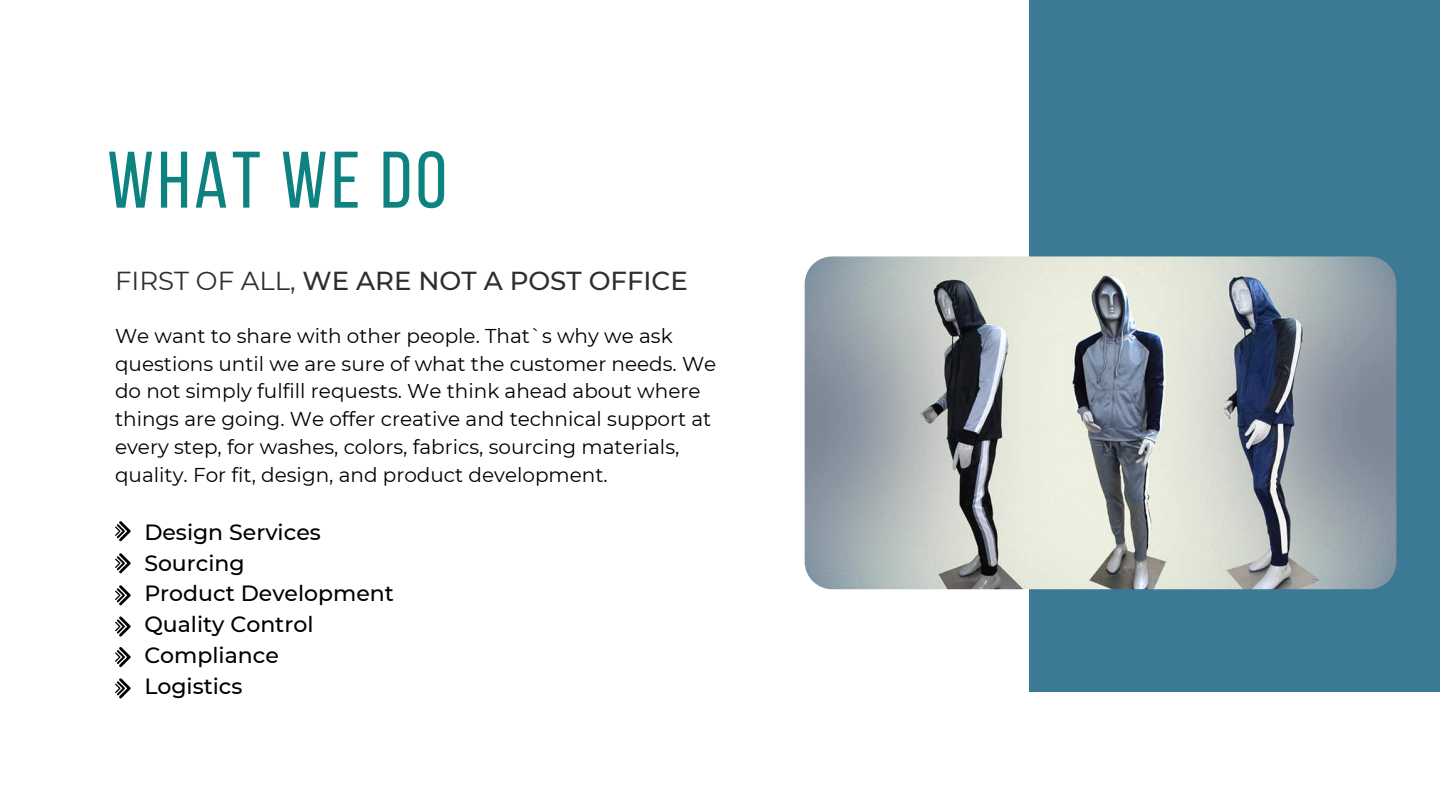
<style>
.page{position:relative;width:1440px;height:810px;background:#fff}
.page>*{position:absolute;margin:0;border:0;box-sizing:border-box;transform-origin:0 0}
.t1{font:80px "Bebas Neue";letter-spacing:.05em;color:#0e8281}
.t2{font:500 26px "Montserrat";color:#2e2e2e}
.t3{font:500 22px/30.8px "Montserrat";color:#000}
.t4{font:20px/27.8px "Montserrat";color:#000}
.s1{font-weight:400}
</style>
<div class="page">
<div style="left:1029px;top:0;width:411px;height:691px;background:#3b7994"></div>
<img style="left:805px;top:256px;width:591px;height:333px;border-radius:28px">
<svg style="left:115px;top:521px;width:16px;height:20px"></svg>
<svg style="left:115px;top:553px;width:16px;height:20px"></svg>
<svg style="left:115px;top:585px;width:16px;height:20px"></svg>
<svg style="left:115px;top:616px;width:16px;height:21px"></svg>
<svg style="left:115px;top:647px;width:16px;height:20px"></svg>
<svg style="left:115px;top:678px;width:16px;height:20px"></svg>
<h1 class="t1" style="left:107px;top:148px;width:341px">WHAT WE DO</h1>
<h2 class="t2" style="left:115px;top:265px;width:574px"><span class="s1">FIRST OF ALL,</span> WE ARE NOT A POST OFFICE</h2>
<p class="t4" style="left:115px;top:322px;width:603px">We want to share with other people. That`s why we ask questions until we are sure of what the customer needs. We do not simply fulfill requests. We think ahead about where things are going. We offer creative and technical support at every step, for washes, colors, fabrics, sourcing materials, quality. For fit, design, and product development.</p>
<p class="t3" style="left:144px;top:517px;width:251px">Design Services<br>Sourcing<br>Product Development<br>Quality Control<br>Compliance<br>Logistics</p>
</div>
